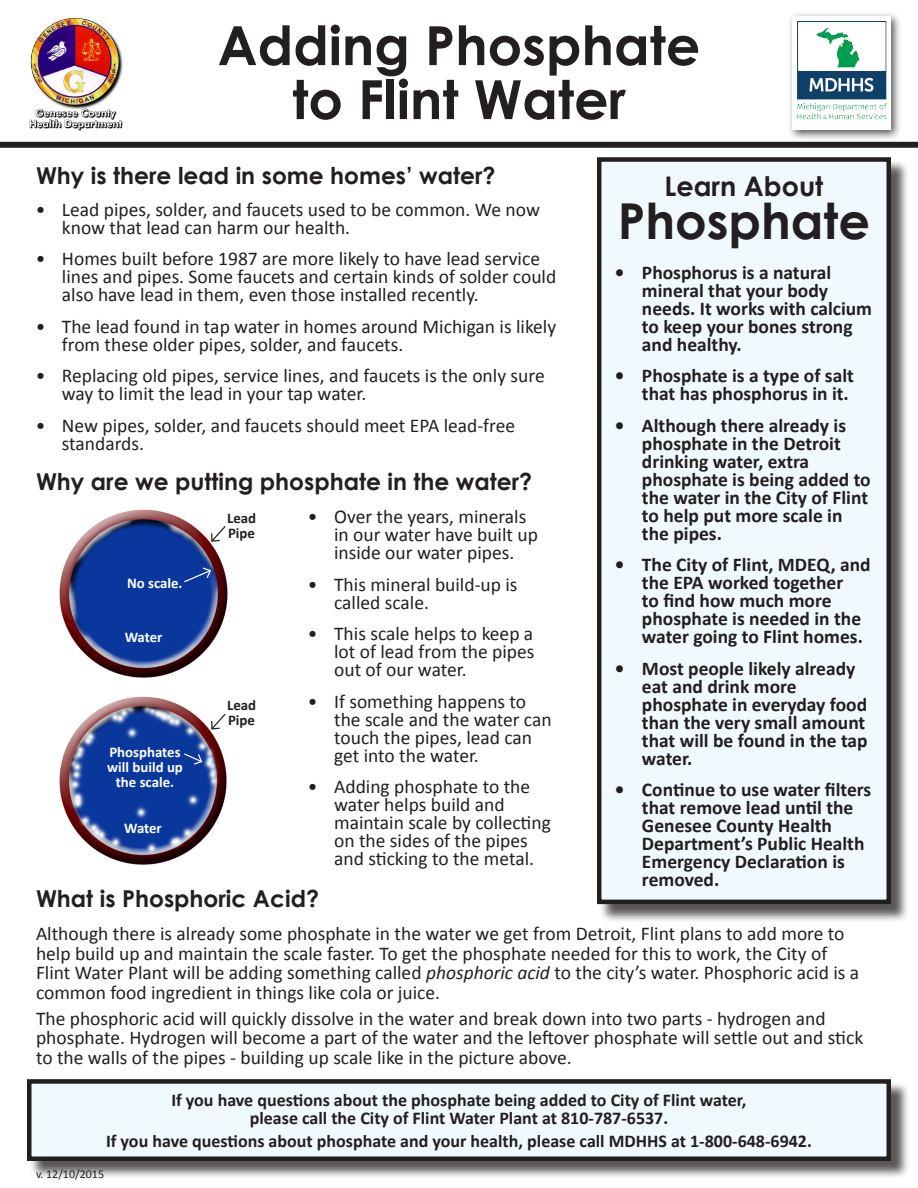
<style>
.page{position:relative;width:918px;height:1188px;background:#fff}
.page>*{position:absolute;margin:0;border:0;box-sizing:border-box;transform-origin:0 0}
.t1{font:700 54px/54px "Century Gothic";color:#231f20;text-align:center}
.t2{font:700 49.5px "Century Gothic";color:#231f20}
.t3{font:700 27px "Century Gothic";color:#231f20}
.t4{font:700 23.25px "Century Gothic";color:#231f20}
.t5{font:19.5px/18px "Calibri";color:#231f20}
.t6{font:700 19.5px/18px "Calibri";color:#231f20}
.t7{font:700 18px/18px "Calibri";color:#231f20;text-align:center}
.t8{font:700 14.85px/14.9px "Calibri";color:#fff;text-align:center}
.t9{font:700 14.85px/14.9px "Calibri";color:#231f20}
.t10{font:12px "Calibri";color:#231f20}
.s1{font-style:italic}
</style>
<div class="page">
<div style="left:599px;top:160px;width:311px;height:763px;background:#231f20;opacity:.75"></div>
<div style="left:599px;top:160px;width:290px;height:742px;background:#f0f9fd"></div>
<div style="left:597px;top:157px;width:294px;height:747px;border:4px solid #231f20"></div>
<div style="left:0;top:142px;width:918px;height:6px;background:#231f20"></div>
<div style="left:787px;top:11px;width:116px;height:130px;background:#231f20;opacity:.75"></div>
<div style="left:792px;top:16px;width:99px;height:114px;background:#fff"></div>
<img style="left:797px;top:22px;width:89px;height:98px">
<img style="left:29px;top:17px;width:94px;height:114px">
<div style="left:29px;top:1081px;width:880px;height:99px;background:#231f20;opacity:.75"></div>
<div style="left:29px;top:1081px;width:860px;height:78px;background:#f0f9fd"></div>
<div style="left:27px;top:1079px;width:864px;height:82px;border:4px solid #231f20"></div>
<img style="left:59px;top:509px;width:169px;height:169px">
<svg style="left:210px;top:525px;width:17px;height:18px"></svg>
<svg style="left:183px;top:566px;width:29px;height:17px"></svg>
<img style="left:59px;top:696px;width:168px;height:169px">
<svg style="left:210px;top:712px;width:17px;height:19px"></svg>
<div style="left:98px;top:760px;width:70px;height:30px;background:#0a379c"></div>
<svg style="left:183px;top:752px;width:20px;height:14px"></svg>
<p class="t1" style="left:218px;top:16px;width:484px">Adding Phosphate to Flint Water</p>
<p class="t4" style="left:36px;top:158px;width:461px">Why is there lead in some homes’ water?</p>
<p class="t5" style="left:62px;top:200px;width:480px;text-indent:-26px">• Lead pipes, solder, and faucets used to be common. We now know that lead can harm our health.</p>
<p class="t5" style="left:62px;top:250px;width:496px;text-indent:-26px">• Homes built before 1987 are more likely to have lead service lines and pipes. Some faucets and certain kinds of solder could also have lead in them, even those installed recently.</p>
<p class="t5" style="left:62px;top:317px;width:496px;text-indent:-26px">• The lead found in tap water in homes around Michigan is likely from these older pipes, solder, and faucets.</p>
<p class="t5" style="left:62px;top:367px;width:484px;text-indent:-26px">• Replacing old pipes, service lines, and faucets is the only sure way to limit the lead in your tap water.</p>
<p class="t5" style="left:62px;top:416px;width:455px;text-indent:-26px">• New pipes, solder, and faucets should meet EPA lead-free standards.</p>
<p class="t4" style="left:36px;top:464px;width:498px">Why are we putting phosphate in the water?</p>
<p class="t8" style="left:127px;top:576px;width:57px">No scale.</p>
<p class="t8" style="left:125px;top:630px;width:39px">Water</p>
<p class="t8" style="left:109px;top:745px;width:73px">Phosphates</p>
<p class="t8" style="left:107px;top:760px;width:77px">will build up the scale.</p>
<p class="t8" style="left:124px;top:820px;width:39px">Water</p>
<p class="t9" style="left:227px;top:510px;width:31px">Lead<br>Pipe</p>
<p class="t9" style="left:227px;top:698px;width:31px">Lead<br>Pipe</p>
<p class="t5" style="left:334px;top:508px;width:205px;text-indent:-26px">• Over the years, minerals in our water have built up inside our water pipes.</p>
<p class="t5" style="left:334px;top:575px;width:185px;text-indent:-26px">• This mineral build-up is called scale.</p>
<p class="t5" style="left:334px;top:625px;width:202px;text-align:justify;text-indent:-26px">• This scale helps to keep a lot of lead from the pipes out of our water.</p>
<p class="t5" style="left:334px;top:692px;width:219px;text-indent:-26px">• If something happens to the scale and the water can touch the pipes, lead can get into the water.</p>
<p class="t5" style="left:334px;top:778px;width:218px;text-indent:-26px">• Adding phosphate to the water helps build and maintain scale by collecting on the sides of the pipes and sticking to the metal.</p>
<p class="t4" style="left:36px;top:881px;width:285px">What is Phosphoric Acid?</p>
<p class="t3" style="left:665px;top:165px;width:160px">Learn About</p>
<p class="t2" style="left:618px;top:183px;width:254px">Phosphate</p>
<p class="t6" style="left:642px;top:263px;width:232px;text-indent:-27px">• Phosphorus is a natural mineral that your body needs. It works with calcium to keep your bones strong and healthy.</p>
<p class="t6" style="left:615px;top:367px;width:240px;text-align:right">• Phosphate is a type of salt that has phosphorus in it.</p>
<p class="t6" style="left:642px;top:416px;width:230px;text-indent:-27px">• Although there already is phosphate in the Detroit drinking water, extra phosphate is being added to the water in the City of Flint to help put more scale in the pipes.</p>
<p class="t6" style="left:642px;top:556px;width:230px;text-indent:-27px">• The City of Flint, MDEQ, and the EPA worked together<br>to find how much more phosphate is needed in the water going to Flint homes.</p>
<p class="t6" style="left:642px;top:659px;width:227px;text-indent:-27px">• Most people likely already eat and drink more phosphate in everyday food than the very small amount that will be found in the tap water.</p>
<p class="t6" style="left:642px;top:781px;width:231px;text-indent:-27px">• Continue to use water filters that remove lead until the<br>Genesee County Health<br>Department’s Public Health<br>Emergency Declaration is removed.</p>
<p class="t5" style="left:36px;top:924px;width:825px;line-height:19.5px">Although there is already some phosphate in the water we get from Detroit, Flint plans to add more to help build up and maintain the scale faster. To get the phosphate needed for this to work, the City of Flint Water Plant will be adding something called <span class="s1">phosphoric acid</span> to the city’s water. Phosphoric acid is a common food ingredient in things like cola or juice.</p>
<p class="t5" style="left:36px;top:1009px;width:829px;line-height:19.5px">The phosphoric acid will quickly dissolve in the water and break down into two parts - hydrogen and phosphate. Hydrogen will become a part of the water and the leftover phosphate will settle out and stick to the walls of the pipes - building up scale like in the picture above.</p>
<p class="t7" style="left:171px;top:1091px;width:577px">If you have questions about the phosphate being added to City of Flint water, please call the City of Flint Water Plant at 810-787-6537.</p>
<p class="t7" style="left:106px;top:1132px;width:707px">If you have questions about phosphate and your health, please call MDHHS at 1-800-648-6942.</p>
<p class="t10" style="left:36px;top:1166px;width:70px">v. 12/10/2015</p>
</div>
